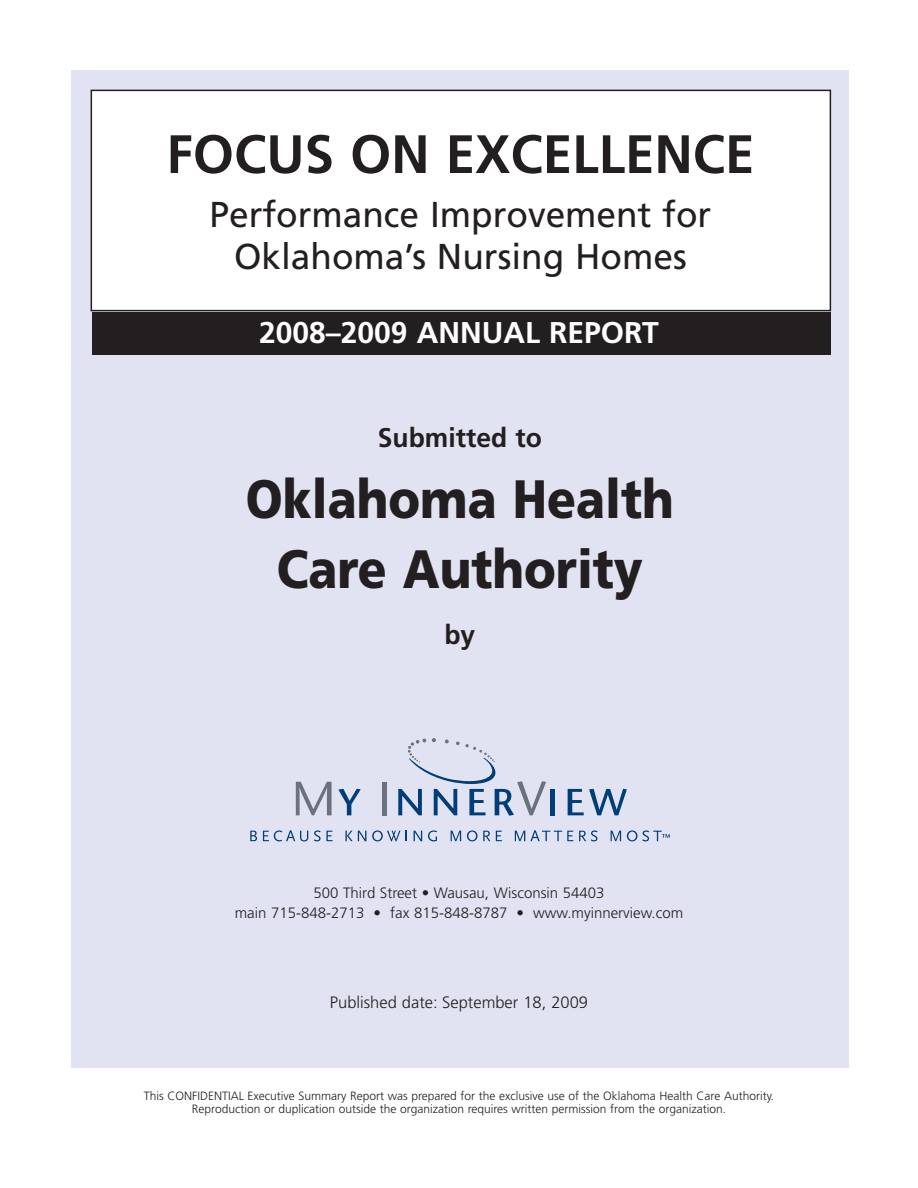
<style>
.page{position:relative;width:918px;height:1188px;background:#fff}
.page>*{position:absolute;margin:0;border:0;box-sizing:border-box;transform-origin:0 0}
.t1{font:900 54px/70.5px "Frutiger";color:#231f20;text-align:center;scale:.88 1}
.t2{font:700 54px "Frutiger";color:#231f20}
.t3{font:36px/42px "Frutiger";color:#231f20;text-align:center}
.t4{font:700 30px "Frutiger";color:#fff}
.t5{font:700 27px "Frutiger";color:#231f20}
.t6{font:300 16.5px "Frutiger";color:#231f20}
.t7{font:300 15px/19.5px "Frutiger";color:#231f20;text-align:center}
.t8{font:300 12px/13.5px "Frutiger";color:#231f20;text-align:center}
</style>
<div class="page">
<div style="left:71px;top:70px;width:778px;height:998px;background:#e1e3f2"></div>
<div style="left:91px;top:90px;width:739px;height:221px;background:#fff"></div>
<div style="left:91px;top:90px;width:740px;height:221px;border:2px solid #231f20"></div>
<svg style="left:250px;top:831px;width:7px;height:10px"></svg>
<svg style="left:263px;top:830px;width:45px;height:12px"></svg>
<svg style="left:314px;top:830px;width:19px;height:11px"></svg>
<svg style="left:345px;top:831px;width:21px;height:10px"></svg>
<svg style="left:372px;top:830px;width:28px;height:11px"></svg>
<svg style="left:414px;top:831px;width:8px;height:10px"></svg>
<svg style="left:428px;top:830px;width:9px;height:11px"></svg>
<svg style="left:451px;top:831px;width:10px;height:10px"></svg>
<svg style="left:467px;top:830px;width:23px;height:11px"></svg>
<svg style="left:496px;top:831px;width:6px;height:10px"></svg>
<svg style="left:515px;top:830px;width:58px;height:11px"></svg>
<svg style="left:579px;top:830px;width:19px;height:11px"></svg>
<svg style="left:611px;top:831px;width:10px;height:10px"></svg>
<svg style="left:627px;top:830px;width:43px;height:11px"></svg>
<svg style="left:338px;top:789px;width:23px;height:26px"></svg>
<div style="left:550px;top:789px;width:5px;height:26px;background:#003d79"></div>
<svg style="left:568px;top:789px;width:59px;height:26px"></svg>
<svg style="left:296px;top:782px;width:36px;height:33px"></svg>
<div style="left:382px;top:782px;width:5px;height:33px;background:#6a737b"></div>
<svg style="left:398px;top:738px;width:148px;height:78px"></svg>
<div style="left:92px;top:312px;width:738px;height:43px;background:#231f20"></div>
<h1 class="t2" style="left:166px;top:133px;width:590px">FOCUS ON EXCELLENCE</h1>
<h2 class="t3" style="left:210px;top:196px;width:503px">Performance Improvement for<br>Oklahoma’s Nursing Homes</h2>
<h3 class="t4" style="left:259px;top:321px;width:401px">2008–2009 ANNUAL REPORT</h3>
<h3 class="t5" style="left:378px;top:427px;width:165px">Submitted to</h3>
<h1 class="t1" style="left:246px;top:468px;width:488px">Oklahoma Health<br>Care Authority</h1>
<h3 class="t5" style="left:444px;top:623px;width:32px">by</h3>
<p class="t7" style="left:235px;top:884px;width:450px">500 Third Street • Wausau, Wisconsin 54403<br>main 715-848-2713 • fax 815-848-8787 • www.myinnerview.com</p>
<h3 class="t6" style="left:330px;top:995px;width:260px">Published date: September 18, 2009</h3>
<p class="t8" style="left:144px;top:1090px;width:632px">This CONFIDENTIAL Executive Summary Report was prepared for the exclusive use of the Oklahoma Health Care Authority.<br>Reproduction or duplication outside the organization requires written permission from the organization.</p>
</div>
